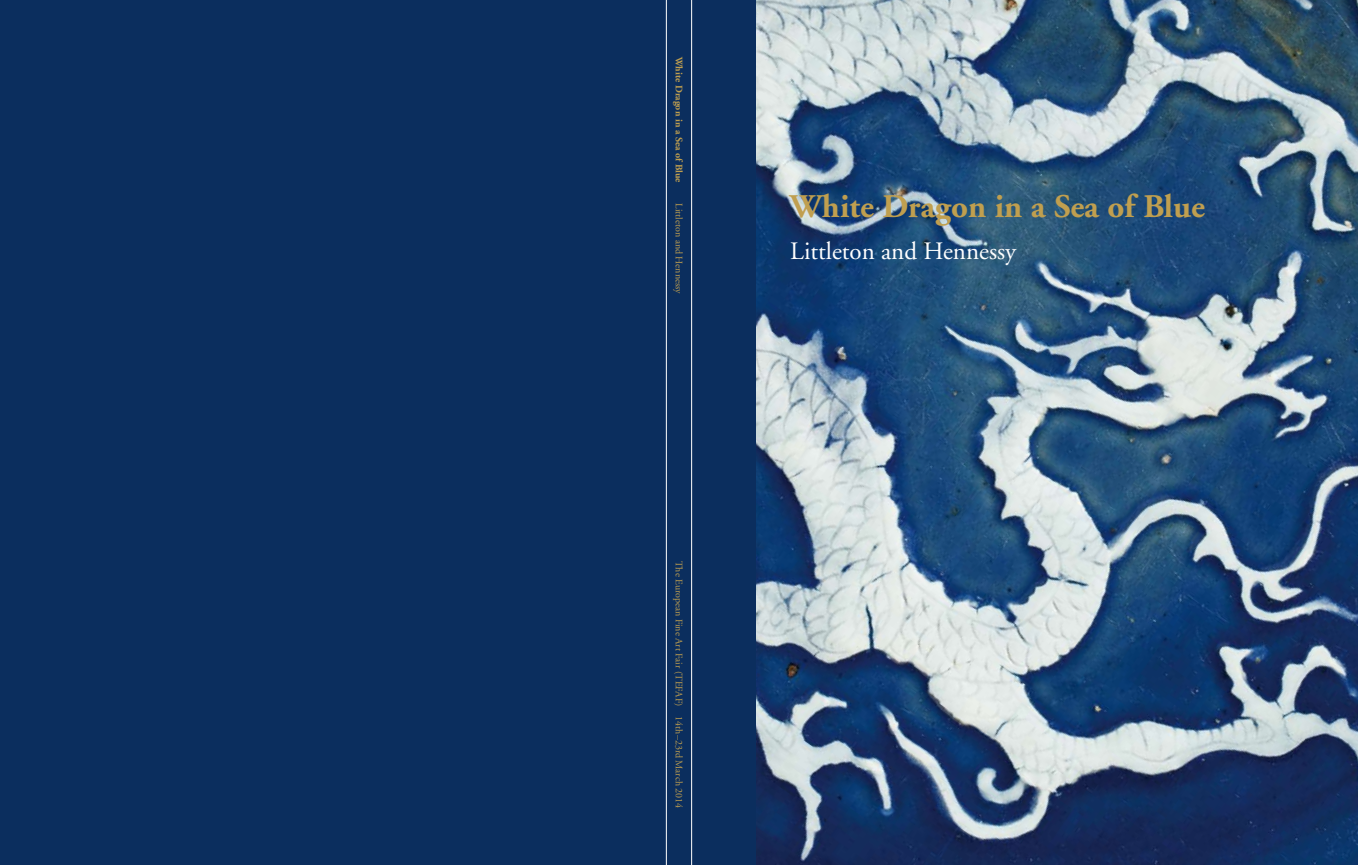
<style>
.page{position:relative;width:1358px;height:865px;background:#fff}
.page>*{position:absolute;margin:0;border:0;box-sizing:border-box;transform-origin:0 0}
.t1{font:700 33px "Adobe Garamond";color:#c09f4f}
.t2{font:25px "Adobe Garamond";color:#fff}
.t3{font:10px "Adobe Garamond";color:#c09f4f}
.t4{font:700 10px "Adobe Garamond";color:#c09f4f}
</style>
<div class="page">
<div style="left:0;top:0;width:768px;height:865px;background:#0b2e5e"></div>
<img style="left:757px;top:0;width:601px;height:865px">
<hr style="left:666px;top:0;width:1px;height:865px;background:#fff">
<hr style="left:691px;top:0;width:1px;height:865px;background:#fff">
<p class="t4" style="left:684px;top:57px;width:127px;rotate:90deg">White Dragon in a Sea of Blue</p>
<p class="t3" style="left:684px;top:203px;width:92px;rotate:90deg">Littleton and Hennessy</p>
<h1 class="t1" style="left:790px;top:189px;width:416px">White Dragon in a Sea of Blue</h1>
<h2 class="t2" style="left:790px;top:238px;width:227px">Littleton and Hennessy</h2>
<p class="t3" style="left:684px;top:561px;width:249px;rotate:90deg">The European Fine Art Fair (TEFAF) 14th–23rd March 2014</p>
</div>
